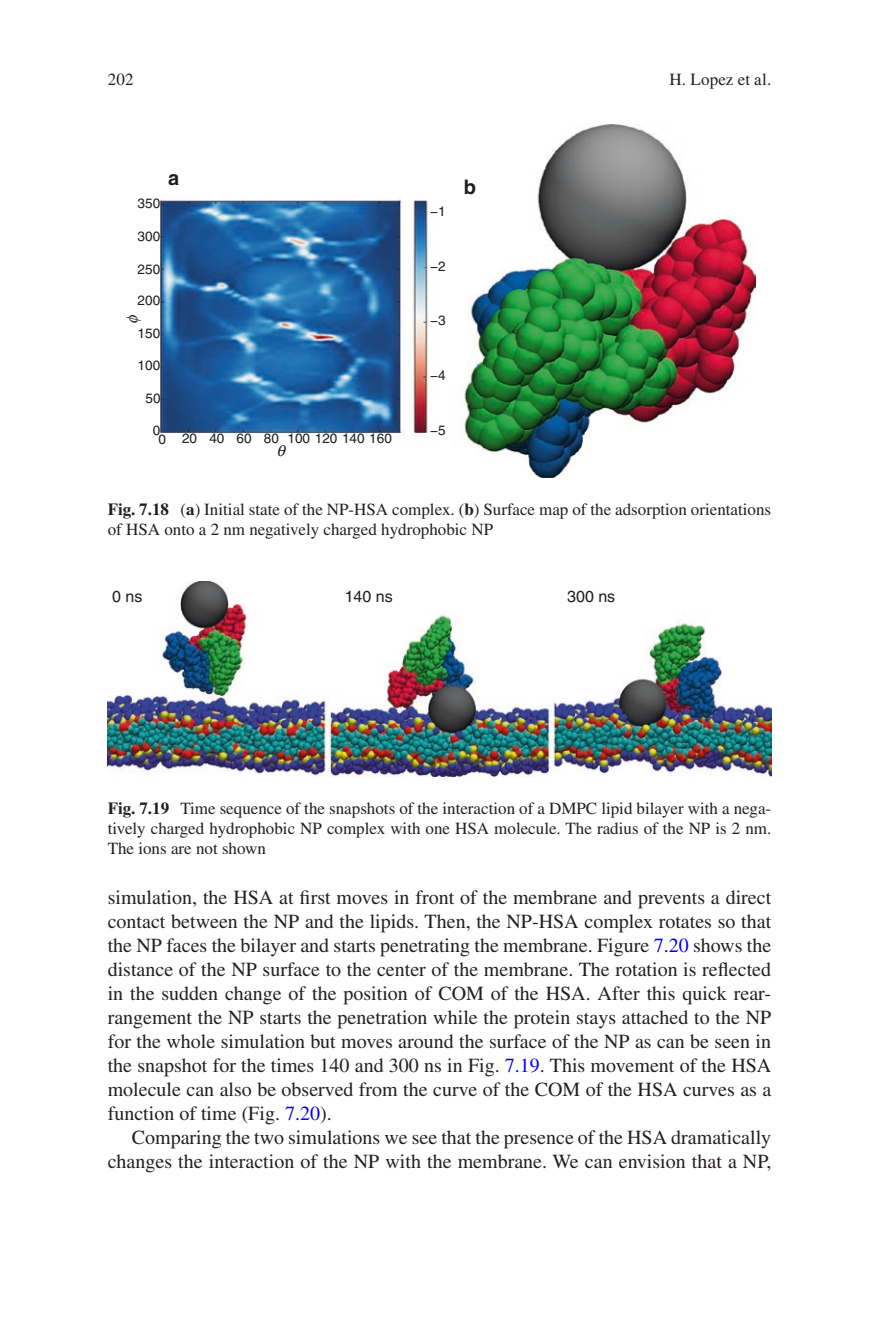
<style>
.page{position:relative;width:879px;height:1333px;background:#fff}
.page>*{position:absolute;margin:0;border:0;box-sizing:border-box;transform-origin:0 0}
.t1{font:20px/24px "Kklqff Times LT Std";color:#231f20;text-align:justify}
.t2{font:700 20px "Wqckmj Helvetica";color:#1d1e1f}
.t3{font:17px/20px "Kklqff Times LT Std";color:#231f20}
.t4{font:17px "Bhncdn Times LT Std";letter-spacing:.01em;color:#231f20}
.t5{font:16px "Wlpgdv Helvetica";color:#1d1e1f}
.t6{font:13.6px "Mfsmtd Helvetica";letter-spacing:.005em;color:#1d1e1f}
.s1{font-family:"Vkkdjx Times LT Std";font-weight:700}
.s2{color:#0000fa}
</style>
<div class="page">
<img style="left:161px;top:124px;width:594px;height:354px">
<img style="left:108px;top:581px;width:663px;height:195px">
<svg style="left:277px;top:445px;width:10px;height:11px"></svg>
<p class="t3" style="left:108px;top:69px;width:27px">202</p>
<p class="t6" style="left:137px;top:196px;width:24px">350</p>
<p class="t6" style="left:137px;top:229px;width:24px">300</p>
<p class="t6" style="left:137px;top:261px;width:24px">250</p>
<p class="t6" style="left:137px;top:292px;width:24px">200</p>
<p class="t6" style="left:137px;top:325px;width:24px">150</p>
<p class="t2" style="left:168px;top:166px;width:13px">a</p>
<p class="t2" style="left:464px;top:174px;width:14px">b</p>
<p class="t6" style="left:430px;top:203px;width:17px">−1</p>
<p class="t6" style="left:430px;top:258px;width:17px">−2</p>
<p class="t6" style="left:430px;top:313px;width:17px">−3</p>
<p class="t6" style="left:137px;top:357px;width:24px">100</p>
<p class="t6" style="left:145px;top:390px;width:17px">50</p>
<p class="t6" style="left:430px;top:368px;width:17px">−4</p>
<p class="t6" style="left:153px;top:422px;width:9px">0</p>
<p class="t6" style="left:159px;top:431px;width:9px">0</p>
<p class="t6" style="left:182px;top:431px;width:211px">20 40 60 80 100 120 140 160</p>
<p class="t6" style="left:430px;top:422px;width:17px">−5</p>
<p class="t4" style="left:669px;top:70px;width:103px">H. Lopez et al.</p>
<p class="t3" style="left:108px;top:499px;width:665px"><span class="s1">Fig. 7.18</span> (<span class="s1">a</span>) Initial state of the NP-HSA complex. (<span class="s1">b</span>) Surface map of the adsorption orientations of HSA onto a 2 nm negatively charged hydrophobic NP</p>
<p class="t5" style="left:112px;top:586px;width:32px">0 ns</p>
<p class="t5" style="left:345px;top:586px;width:50px">140 ns</p>
<p class="t5" style="left:567px;top:586px;width:50px">300 ns</p>
<p class="t3" style="left:108px;top:798px;width:665px;text-align:justify"><span class="s1">Fig. 7.19</span> Time sequence of the snapshots of the interaction of a DMPC lipid bilayer with a nega&shy;tively charged hydrophobic NP complex with one HSA molecule. The radius of the NP is 2 nm.<br>The ions are not shown</p>
<p class="t1" style="left:108px;top:885px;width:665px">simulation, the HSA at first moves in front of the membrane and prevents a direct contact between the NP and the lipids. Then, the NP-HSA complex rotates so that the NP faces the bilayer and starts penetrating the membrane. Figure <span class="s2">7.20</span> shows the distance of the NP surface to the center of the membrane. The rotation is reflected in the sudden change of the position of COM of the HSA. After this quick rear&shy;rangement the NP starts the penetration while the protein stays attached to the NP for the whole simulation but moves around the surface of the NP as can be seen in the snapshot for the times 140 and 300 ns in Fig. <span class="s2">7.19</span>. This movement of the HSA molecule can also be observed from the curve of the COM of the HSA curves as a function of time (Fig. <span class="s2">7.20</span>).</p>
<p class="t1" style="left:108px;top:1125px;width:665px;text-align:right">Comparing the two simulations we see that the presence of the HSA dramatically changes the interaction of the NP with the membrane. We can envision that a NP,</p>
</div>
